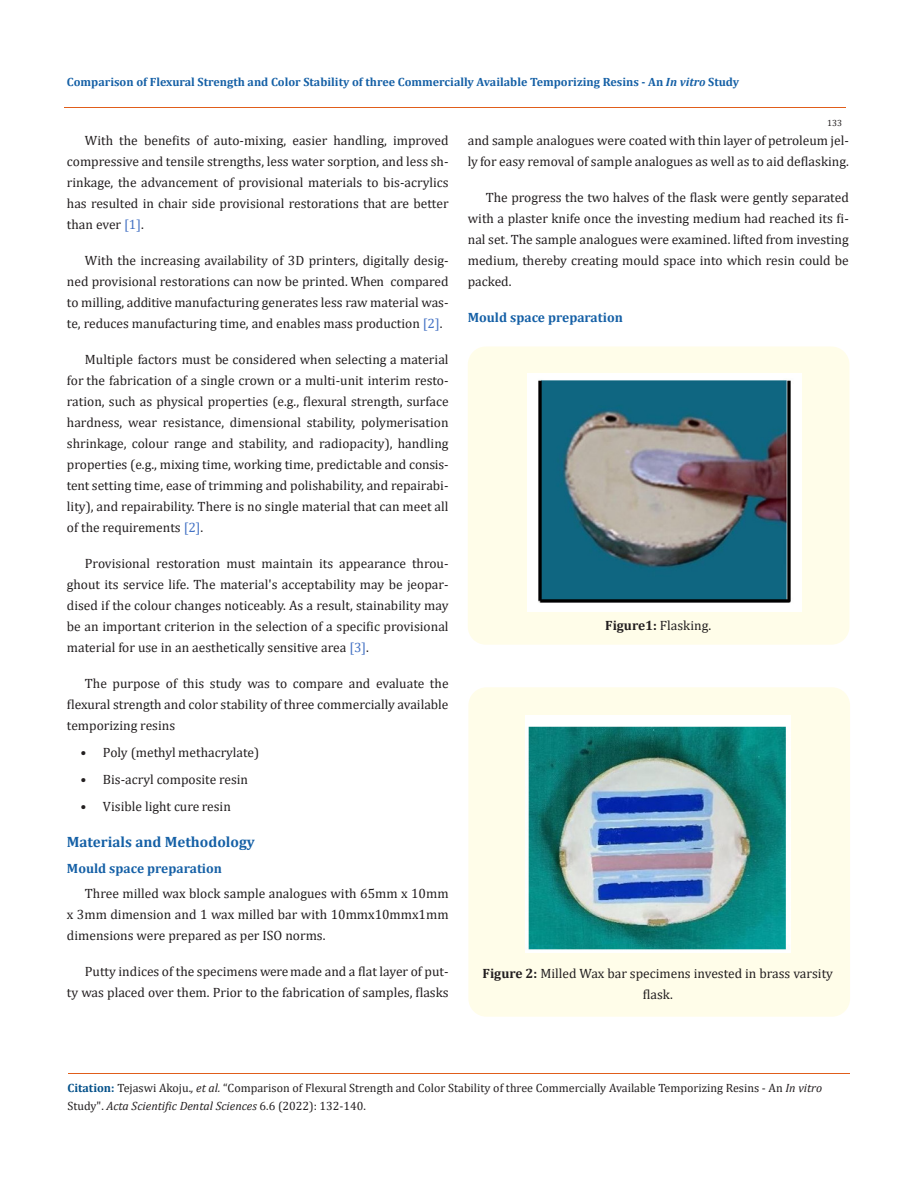
<style>
.page{position:relative;width:917px;height:1188px;background:#fff}
.page>*{position:absolute;margin:0;border:0;box-sizing:border-box;transform-origin:0 0}
.t1{font:700 15px "Cambria";color:#1560a6}
.Body_Text{font:13.5px/21px "Cambria";color:#231f20;text-align:justify}
.t2{font:700 13.5px "Cambria";color:#1560a6}
.t3{font:12px/18px "Cambria";color:#231f20}
.t4{font:700 12px "Cambria";color:#1560a6}
.t5{font:9px "Cambria";color:#231f20}
.s1{font-style:italic}
.s2{color:#4472c4}
.s3{font-weight:700}
.s4{font-weight:700;color:#035089}
</style>
<div class="page">
<hr style="left:64px;top:108px;width:781px;height:1px;background:#e05d1a">
<hr style="left:68px;top:1073px;width:781px;height:1px;background:#e05d1a">
<div style="left:468px;top:346px;width:381px;height:299px;background:#fffde9;border-radius:18px"></div>
<img style="left:527px;top:374px;width:274px;height:237px">
<div style="left:468px;top:687px;width:382px;height:330px;background:#fffde9;border-radius:18px"></div>
<img style="left:525px;top:716px;width:265px;height:237px">
<p class="t4" style="left:67px;top:73px;width:673px">Comparison of Flexural Strength and Color Stability of three Commercially Available Temporizing Resins - An <span class="s1">In vitro</span> Study</p>
<p class="t5" style="left:827px;top:118px;width:16px">133</p>
<p class="Body_Text" style="left:67px;top:130px;width:383px;text-indent:18px">With the benefits of auto-mixing, easier handling, improved compressive and tensile strengths, less water sorption, and less sh&shy;rinkage, the advancement of provisional materials to bis-acrylics has resulted in chair side provisional restorations that are better than ever <span class="s2">[1]</span>.</p>
<p class="Body_Text" style="left:67px;top:250px;width:383px;text-indent:18px">With the increasing availability of 3D printers, digitally desig&shy;ned provisional restorations can now be printed. When compared to milling, additive manufacturing generates less raw material was&shy;te, reduces manufacturing time, and enables mass production <span class="s2">[2]</span>.</p>
<p class="Body_Text" style="left:67px;top:349px;width:383px;text-indent:18px">Multiple factors must be considered when selecting a material for the fabrication of a single crown or a multi-unit interim resto&shy;ration, such as physical properties (e.g., flexural strength, surface hardness, wear resistance, dimensional stability, polymerisation shrinkage, colour range and stability, and radiopacity), handling properties (e.g., mixing time, working time, predictable and consis&shy;tent setting time, ease of trimming and polishability, and repairabi&shy;lity), and repairability. There is no single material that can meet all of the requirements <span class="s2">[2]</span>.</p>
<p class="Body_Text" style="left:67px;top:553px;width:383px;text-indent:18px">Provisional restoration must maintain its appearance throu&shy;ghout its service life. The material's acceptability may be jeopar&shy;dised if the colour changes noticeably. As a result, stainability may be an important criterion in the selection of a specific provisional material for use in an aesthetically sensitive area <span class="s2">[3]</span>.</p>
<p class="Body_Text" style="left:67px;top:673px;width:383px;text-indent:18px">The purpose of this study was to compare and evaluate the flexural strength and color stability of three commercially available temporizing resins</p>
<p class="Body_Text" style="left:80px;top:742px;width:180px">• Poly (methyl methacrylate)</p>
<p class="Body_Text" style="left:80px;top:769px;width:169px">• Bis-acryl composite resin</p>
<p class="Body_Text" style="left:80px;top:796px;width:152px">• Visible light cure resin</p>
<p class="t1" style="left:67px;top:832px;width:189px">Materials and Methodology</p>
<p class="t2" style="left:67px;top:859px;width:156px">Mould space preparation</p>
<p class="Body_Text" style="left:67px;top:883px;width:383px;text-indent:18px">Three milled wax block sample analogues with 65mm x 10mm x 3mm dimension and 1 wax milled bar with 10mmx10mmx1mm dimensions were prepared as per ISO norms.</p>
<p class="Body_Text" style="left:67px;top:961px;width:383px;text-align:right">Putty indices of the specimens were made and a flat layer of put-<br>ty was placed over them. Prior to the fabrication of samples, flasks</p>
<p class="Body_Text" style="left:468px;top:130px;width:382px">and sample analogues were coated with thin layer of petroleum jel&shy;ly for easy removal of sample analogues as well as to aid deflasking.</p>
<p class="Body_Text" style="left:468px;top:187px;width:382px;text-indent:18px">The progress the two halves of the flask were gently separated with a plaster knife once the investing medium had reached its fi&shy;nal set. The sample analogues were examined. lifted from investing medium, thereby creating mould space into which resin could be packed.</p>
<p class="t2" style="left:468px;top:308px;width:156px">Mould space preparation</p>
<p class="Body_Text" style="left:605px;top:615px;width:107px"><span class="s3">Figure1:</span> Flasking.</p>
<p class="Body_Text" style="left:482px;top:963px;width:352px;text-align:center"><span class="s3">Figure 2:</span> Milled Wax bar specimens invested in brass varsity flask.</p>
<p class="t3" style="left:68px;top:1078px;width:756px"><span class="s4">Citation:</span> Tejaswi Akoju.<span class="s1">, et al.</span> “Comparison of Flexural Strength and Color Stability of three Commercially Available Temporizing Resins - An <span class="s1">In vitro<br></span>Study". <span class="s1">Acta Scientific Dental Sciences</span> 6.6 (2022): 132-140.</p>
</div>
